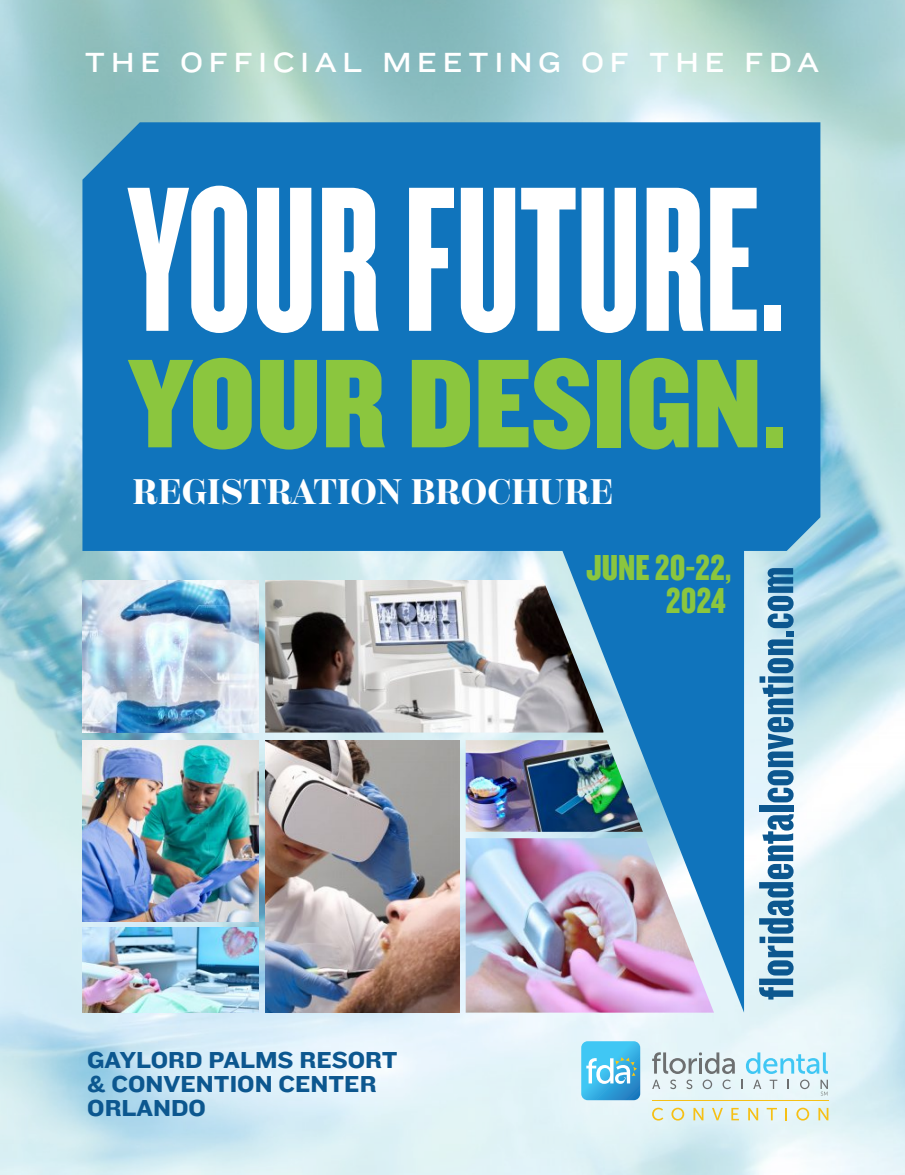
<style>
.page{position:relative;width:905px;height:1175px;background:#fff}
.page>*{position:absolute;margin:0;border:0;box-sizing:border-box;transform-origin:0 0}
.t1{font:214.65px "Knockout 67 Full Bantamwt";color:#fff}
.t2{font:131.25px "Knockout 70 Full Welterwt";color:#8bc63e}
.t3{font:51.15px "Knockout 69 Full Liteweight";color:#0c578f}
.t4{font:37.5px/33px "Knockout 69 Full Liteweight";color:#8bc63e;text-align:right}
.t5{font:700 35.4px "Scotch Deck";color:#fff}
.t6{font:28.8px "Knockout 33 Junior Heviwt";letter-spacing:.2em;color:#fff}
.t7{font:24px/24px "Knockout 52 Cruiserweight";color:#0c578f}
</style>
<div class="page">
<img style="left:0;top:0;width:904px;height:1174px">
<svg style="left:581px;top:1041px;width:59px;height:59px;background:#57bde6"></svg>
<svg style="left:652px;top:1052px;width:82px;height:37px;background:#c8d3d6"></svg>
<hr style="left:651px;top:1099px;width:177px;height:1px;background:#f6c015">
<svg style="left:652px;top:1107px;width:11px;height:13px"></svg>
<svg style="left:671px;top:1107px;width:13px;height:13px"></svg>
<svg style="left:693px;top:1107px;width:10px;height:13px"></svg>
<svg style="left:712px;top:1107px;width:11px;height:13px"></svg>
<svg style="left:731px;top:1107px;width:8px;height:13px"></svg>
<svg style="left:748px;top:1107px;width:10px;height:13px"></svg>
<svg style="left:766px;top:1107px;width:11px;height:13px"></svg>
<svg style="left:785px;top:1107px;width:2px;height:13px"></svg>
<svg style="left:796px;top:1107px;width:13px;height:13px"></svg>
<svg style="left:818px;top:1107px;width:10px;height:13px"></svg>
<svg style="left:741px;top:1052px;width:86px;height:43px;background:#c8e9f3"></svg>
<svg style="left:546px;top:551px;width:198px;height:461px;background:#2782c1"></svg>
<div style="left:82px;top:122px;width:738px;height:429px;background:#1074bc"></div>
<img style="left:82px;top:740px;width:177px;height:181px">
<img style="left:465px;top:740px;width:178px;height:91px">
<img style="left:265px;top:740px;width:194px;height:272px">
<img style="left:82px;top:927px;width:177px;height:85px">
<img style="left:465px;top:838px;width:249px;height:174px">
<img style="left:82px;top:580px;width:177px;height:152px">
<img style="left:265px;top:580px;width:338px;height:152px">
<p class="t6" style="left:85px;top:42px;width:736px">THE OFFICIAL MEETING OF THE FDA</p>
<p class="t1" style="left:128px;top:134px;width:658px">YOUR FUTURE.</p>
<p class="t2" style="left:128px;top:319px;width:660px">YOUR DESIGN.</p>
<p class="t5" style="left:132px;top:471px;width:482px">REGISTRATION BROCHURE</p>
<p class="t7" style="left:87px;top:1047px;width:312px">GAYLORD PALMS RESORT &amp; CONVENTION CENTER<br>ORLANDO</p>
<p class="t4" style="left:586px;top:550px;width:146px">JUNE 20-22,<br>2024</p>
<p class="t3" style="left:744px;top:1000px;width:435px;rotate:-90deg">floridadentalconvention.com</p>
</div>
